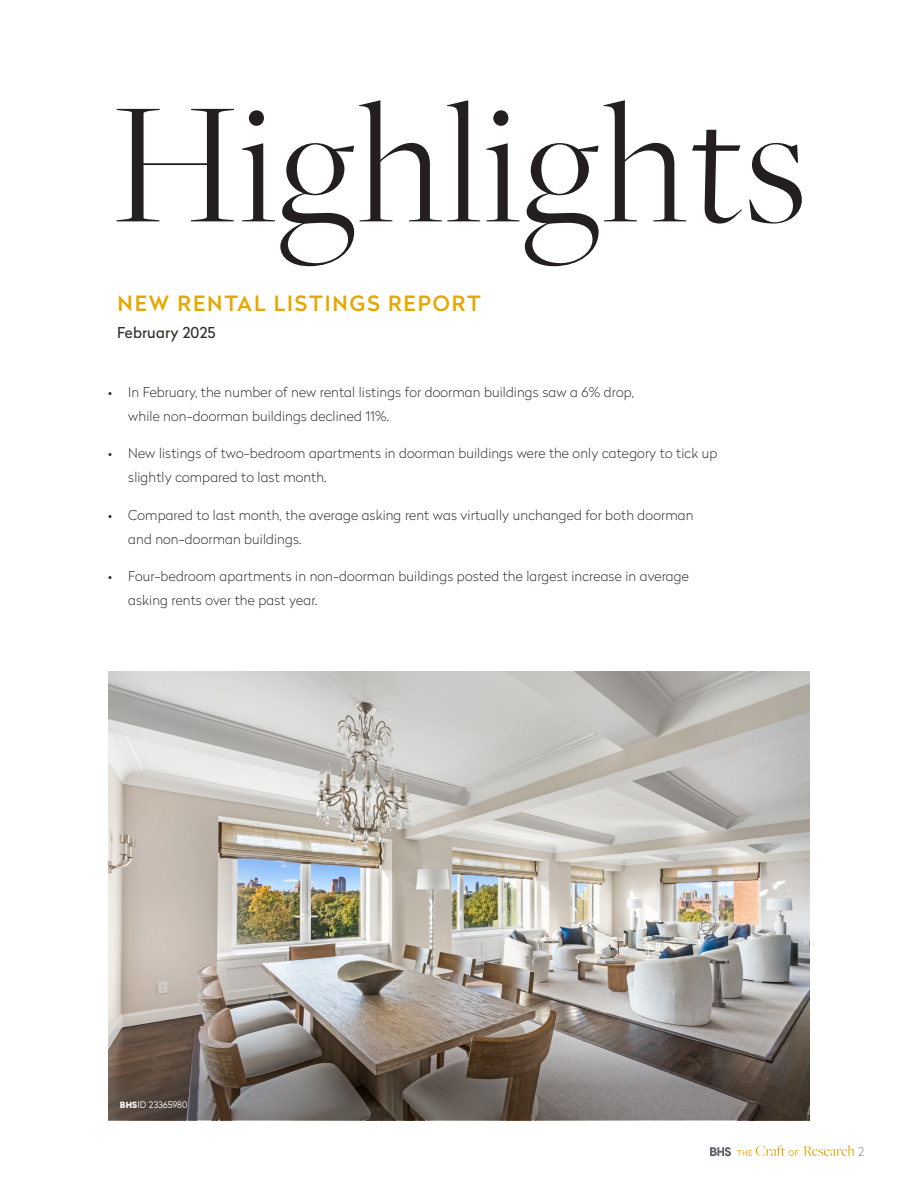
<style>
.page{position:relative;width:918px;height:1188px;background:#fff}
.page>*{position:absolute;margin:0;border:0;box-sizing:border-box;transform-origin:0 0}
.t1{font:300 180px "Freight Big Pro";letter-spacing:.015em;color:#231f20}
.t2{font:500 21px "Radikal";letter-spacing:.09em;color:#e5a800}
.t3{font:15px "Radikal";letter-spacing:.01em;color:#322f2a}
.t4{font:100 13.5px/24px "Radikal";letter-spacing:.01em;color:#231f20}
.t5{font:100 12px "Radikal";color:#322f2a}
.t6{font:300 9px "Radikal";color:#fff}
.s1{font-family:"Cadiz";font-weight:900}
</style>
<div class="page">
<svg style="left:710px;top:1147px;width:21px;height:9px"></svg>
<svg style="left:737px;top:1145px;width:118px;height:11px"></svg>
<img style="left:108px;top:671px;width:702px;height:341px">
<svg style="left:108px;top:1012px;width:702px;height:28px;background:#998e86"></svg>
<svg style="left:108px;top:1040px;width:702px;height:80px;background:#6b615a"></svg>
<p class="t1" style="left:112px;top:48px;width:696px">Highlights</p>
<p class="t2" style="left:118px;top:288px;width:365px">NEW RENTAL LISTINGS REPORT</p>
<p class="t3" style="left:117px;top:322px;width:100px">February 2025</p>
<p class="t4" style="left:128px;top:379px;width:507px;text-indent:-20px">• In February, the number of new rental listings for doorman buildings saw a 6% drop, while non-doorman buildings declined 11%.</p>
<p class="t4" style="left:128px;top:441px;width:591px;text-indent:-20px">• New listings of two-bedroom apartments in doorman buildings were the only category to tick up slightly compared to last month.</p>
<p class="t4" style="left:128px;top:502px;width:567px;text-indent:-20px">• Compared to last month, the average asking rent was virtually unchanged for both doorman and non-doorman buildings.</p>
<p class="t4" style="left:128px;top:564px;width:562px;text-indent:-20px">• Four-bedroom apartments in non-doorman buildings posted the largest increase in average asking rents over the past year.</p>
<p class="t6" style="left:120px;top:1098px;width:69px"><span class="s1">BHS</span>ID 23365980</p>
<p class="t5" style="left:858px;top:1143px;width:8px">2</p>
</div>
